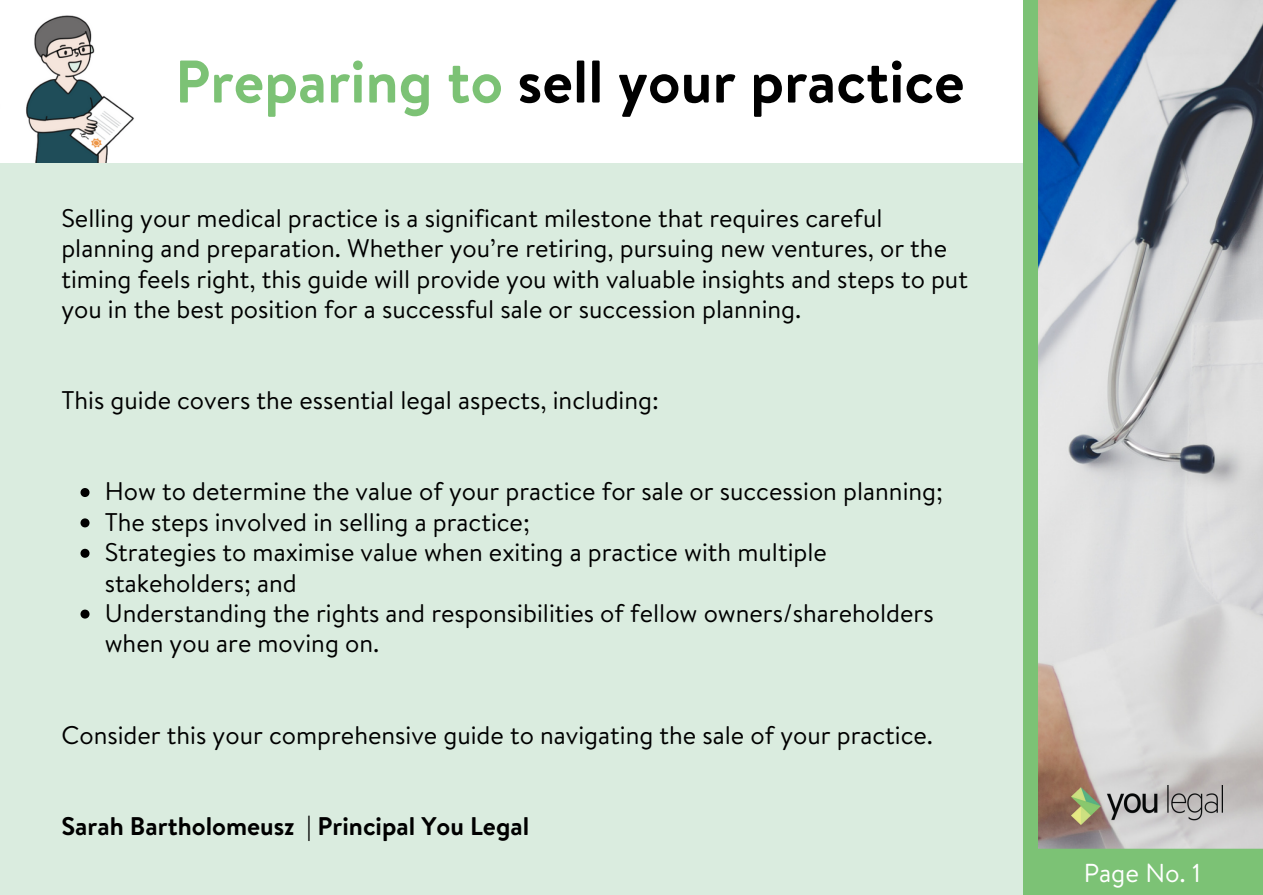
<style>
.page{position:relative;width:1263px;height:895px;background:#fff}
.page>*{position:absolute;margin:0;border:0;box-sizing:border-box;transform-origin:0 0}
.t1{font:700 60px "Brandon Text";color:#000}
.t2{font:25.95px "Brandon Text";color:#fff}
.t3{font:25.5px/30.3px "Brandon Text";color:#000}
.t4{font:700 25.5px "Brandon Text";color:#000}
.s1{color:#7cc275}
</style>
<div class="page">
<div style="left:0;top:0;width:1262px;height:894px;background:#daecdf"></div>
<div style="left:0;top:0;width:1030px;height:162px;background:#fff"></div>
<img style="left:1037px;top:0;width:225px;height:848px">
<div style="left:1023px;top:0;width:14px;height:894px;background:#7cc275"></div>
<img style="left:1070px;top:785px;width:152px;height:39px">
<svg style="left:80px;top:488px;width:9px;height:9px"></svg>
<svg style="left:80px;top:518px;width:9px;height:9px"></svg>
<svg style="left:80px;top:548px;width:9px;height:9px"></svg>
<svg style="left:80px;top:609px;width:9px;height:9px"></svg>
<img style="left:26px;top:15px;width:108px;height:147px">
<div style="left:1037px;top:848px;width:225px;height:46px;background:#7cc275"></div>
<p class="t1" style="left:175px;top:38px;width:791px"><span class="s1">Preparing to</span> sell your practice</p>
<p class="t3" style="left:61px;top:202px;width:908px">Selling your medical practice is a significant milestone that requires careful planning and preparation. Whether you’re retiring, pursuing new ventures, or the timing feels right, this guide will provide you with valuable insights and steps to put you in the best position for a successful sale or succession planning.</p>
<p class="t3" style="left:61px;top:384px;width:599px">This guide covers the essential legal aspects, including:</p>
<p class="t3" style="left:105px;top:475px;width:839px">How to determine the value of your practice for sale or succession planning;</p>
<p class="t3" style="left:105px;top:506px;width:426px">The steps involved in selling a practice;</p>
<p class="t3" style="left:105px;top:536px;width:723px">Strategies to maximise value when exiting a practice with multiple stakeholders; and</p>
<p class="t3" style="left:105px;top:597px;width:830px">Understanding the rights and responsibilities of fellow owners/shareholders when you are moving on.</p>
<p class="t3" style="left:61px;top:718px;width:873px">Consider this your comprehensive guide to navigating the sale of your practice.</p>
<p class="t4" style="left:61px;top:807px;width:469px">Sarah Bartholomeusz | Principal You Legal</p>
<p class="t2" style="left:1083px;top:854px;width:119px">Page No. 1</p>
</div>
